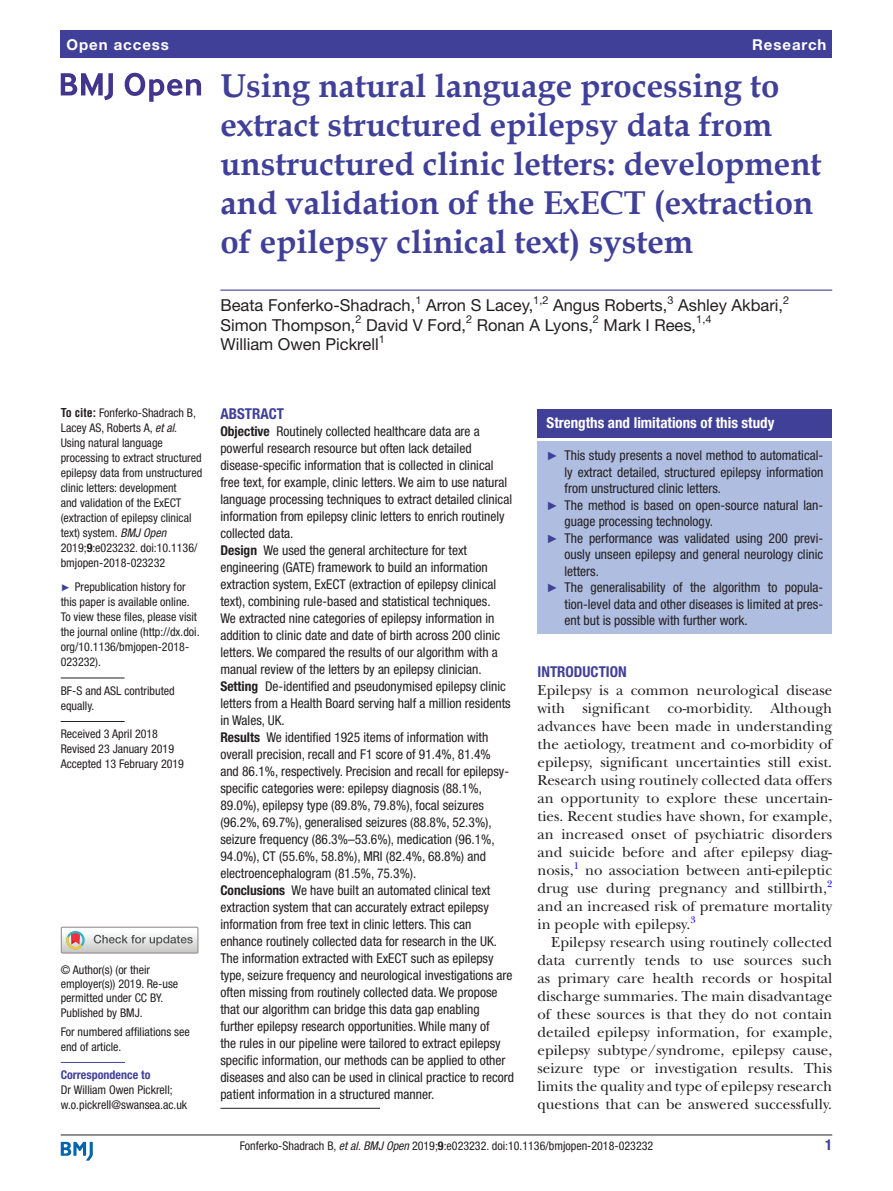
<style>
.page{position:relative;width:893px;height:1191px;background:#fff}
.page>*{position:absolute;margin:0;border:0;box-sizing:border-box;transform-origin:0 0}
.t1{font:700 33px/39px "Book Antiqua";color:#414099}
.t2{font:16.5px "Helvetica Neue LT Std";color:#231f20}
.t3{font:15px/18px "New Baskerville";color:#231f20;text-align:justify}
.t4{font:700 condensed 15px "Helvetica Neue LT Std";color:#fff}
.t5{font:700 condensed 15px "Helvetica Neue LT Std";color:#414099}
.t6{font:700 15px "Helvetica Neue LT Std";letter-spacing:.065em;color:#fff}
.t7{font:condensed 13.5px/17px "Helvetica Neue LT Std";color:#231f20}
.t8{font:condensed 12px/15px "Helvetica Neue LT Std";color:#231f20}
.t9{font:700 condensed 12px "Helvetica Neue LT Std";color:#414099}
.t10{font:10.95px "Helvetica Neue LT Std";color:#231f20}
.t11{font:9.9px "New Baskerville";color:#00f}
.s1{font-family:"Helvetica LT Std";font-weight:700}
.s2{font-style:italic}
.s3{font-weight:700}
.s4{font-family:"Arial";font-stretch:normal;font-size:9.75px;color:#414099}
.s5{font-family:"Arial";font-stretch:normal;font-size:12px;color:#414099}
</style>
<div class="page">
<hr style="left:61px;top:1134px;width:771px;height:1px;background:#231f20">
<svg style="left:61px;top:1141px;width:32px;height:19px"></svg>
<div style="left:61px;top:31px;width:771px;height:27px;background:#414099"></div>
<hr style="left:220px;top:289px;width:612px;height:2px;background:#414099">
<hr style="left:61px;top:677px;width:64px;height:1px;background:#231f20">
<hr style="left:61px;top:721px;width:64px;height:1px;background:#231f20">
<hr style="left:61px;top:1062px;width:64px;height:1px;background:#414099">
<svg style="left:61px;top:73px;width:52px;height:27px"></svg>
<svg style="left:125px;top:73px;width:76px;height:29px"></svg>
<div style="left:61px;top:926px;width:138px;height:27px;border:1px solid #969090"></div>
<svg style="left:61px;top:927px;width:137px;height:26px"></svg>
<hr style="left:220px;top:1108px;width:160px;height:1px;background:#231f20">
<div style="left:538px;top:409px;width:294px;height:28px;background:#414099"></div>
<div style="left:538px;top:441px;width:294px;height:193px;background:#afbde1"></div>
<p class="t6" style="left:66px;top:35px;width:104px">Open access</p>
<p class="t6" style="left:752px;top:35px;width:76px">Research</p>
<h1 class="t1" style="left:220px;top:66px;width:603px">Using natural language processing to extract structured epilepsy data from unstructured clinic letters: development and validation of the ExECT (extraction of epilepsy clinical text) system</h1>
<p class="t2" style="left:220px;top:296px;width:196px">Beata Fonferko-Shadrach,</p>
<p class="t10" style="left:415px;top:293px;width:8px">1</p>
<p class="t2" style="left:426px;top:296px;width:109px">Arron S Lacey,</p>
<p class="t10" style="left:533px;top:293px;width:17px">1,2</p>
<p class="t2" style="left:553px;top:296px;width:116px">Angus Roberts,</p>
<p class="t10" style="left:667px;top:293px;width:8px">3</p>
<p class="t2" style="left:678px;top:296px;width:107px">Ashley Akbari,</p>
<p class="t10" style="left:783px;top:293px;width:8px">2</p>
<p class="t2" style="left:220px;top:315px;width:137px">Simon Thompson,</p>
<p class="t10" style="left:355px;top:313px;width:8px">2</p>
<p class="t2" style="left:366px;top:315px;width:101px">David V Ford,</p>
<p class="t10" style="left:466px;top:313px;width:8px">2</p>
<p class="t2" style="left:477px;top:315px;width:118px">Ronan A Lyons,</p>
<p class="t10" style="left:593px;top:313px;width:8px">2</p>
<p class="t2" style="left:604px;top:315px;width:94px">Mark I Rees,</p>
<p class="t10" style="left:696px;top:313px;width:17px">1,4</p>
<p class="t2" style="left:220px;top:335px;width:160px">William Owen Pickrell</p>
<p class="t10" style="left:379px;top:332px;width:8px">1</p>
<p class="t8" style="left:61px;top:405px;width:143px"><span class="s1">To cite:</span> Fonferko-Shadrach B,<br>Lacey AS, Roberts A, <span class="s2">et al</span>.<br>Using natural language processing to extract structured epilepsy data from unstructured clinic letters: development<br>and validation of the ExECT (extraction of epilepsy clinical text) system. <span class="s2">BMJ Open<br></span>2019;<span class="s3">9</span>:e023232. doi:10.1136/ bmjopen-2018-023232</p>
<p class="t8" style="left:61px;top:579px;width:140px"><span class="s4">►</span> Prepublication history for this paper is available online.<br>To view these files, please visit the journal online (http://dx.doi. org/10.1136/bmjopen-2018-<br>023232).</p>
<p class="t8" style="left:61px;top:683px;width:115px">BF-S and ASL contributed equally.</p>
<p class="t8" style="left:61px;top:726px;width:125px">Received 3 April 2018<br>Revised 23 January 2019<br>Accepted 13 February 2019</p>
<p class="t8" style="left:61px;top:962px;width:119px;line-height:14.4px">© Author(s) (or their employer(s)) 2019. Re-use permitted under CC BY.<br>Published by BMJ.</p>
<p class="t8" style="left:61px;top:1024px;width:130px">For numbered affiliations see end of article.</p>
<p class="t9" style="left:61px;top:1067px;width:91px">Correspondence to</p>
<p class="t8" style="left:61px;top:1082px;width:128px">Dr William Owen Pickrell; w.o.pickrell@swansea.ac.uk</p>
<p class="t5" style="left:220px;top:405px;width:65px">Abstract</p>
<p class="t7" style="left:220px;top:423px;width:295px"><span class="s3">Objective</span> Routinely collected healthcare data are a powerful research resource but often lack detailed disease-specific information that is collected in clinical free text, for example, clinic letters. We aim to use natural language processing techniques to extract detailed clinical information from epilepsy clinic letters to enrich routinely collected data.<br><span class="s3">Design</span> We used the general architecture for text engineering (GATE) framework to build an information extraction system, ExECT (extraction of epilepsy clinical text), combining rule-based and statistical techniques.<br>We extracted nine categories of epilepsy information in addition to clinic date and date of birth across 200 clinic letters. We compared the results of our algorithm with a manual review of the letters by an epilepsy clinician.<br><span class="s3">Setting</span> De-identified and pseudonymised epilepsy clinic letters from a Health Board serving half a million residents in Wales, UK.<br><span class="s3">Results</span> We identified 1925 items of information with overall precision, recall and F1 score of 91.4%, 81.4%<br>and 86.1%, respectively. Precision and recall for epilepsy&shy;specific categories were: epilepsy diagnosis (88.1%, 89.0%), epilepsy type (89.8%, 79.8%), focal seizures (96.2%, 69.7%), generalised seizures (88.8%, 52.3%), seizure frequency (86.3%–53.6%), medication (96.1%, 94.0%), CT (55.6%, 58.8%), MRI (82.4%, 68.8%) and electroencephalogram (81.5%, 75.3%).<br><span class="s3">Conclusions</span> We have built an automated clinical text extraction system that can accurately extract epilepsy information from free text in clinic letters. This can enhance routinely collected data for research in the UK.<br>The information extracted with ExECT such as epilepsy type, seizure frequency and neurological investigations are often missing from routinely collected data. We propose that our algorithm can bridge this data gap enabling further epilepsy research opportunities. While many of<br>the rules in our pipeline were tailored to extract epilepsy specific information, our methods can be applied to other diseases and also can be used in clinical practice to record patient information in a structured manner.</p>
<p class="t4" style="left:547px;top:414px;width:229px">Strengths and limitations of this study</p>
<p class="t7" style="left:547px;top:447px;width:278px"><span class="s5">►</span> This study presents a novel method to automatical-</p>
<p class="t7" style="left:565px;top:463px;width:260px">ly extract detailed, structured epilepsy information</p>
<p class="t7" style="left:565px;top:480px;width:158px">from unstructured clinic letters.</p>
<p class="t7" style="left:547px;top:496px;width:278px"><span class="s5">►</span> The method is based on open-source natural lan-</p>
<p class="t7" style="left:565px;top:513px;width:150px">guage processing technology.</p>
<p class="t7" style="left:547px;top:529px;width:278px"><span class="s5">►</span> The performance was validated using 200 previ-</p>
<p class="t7" style="left:565px;top:546px;width:260px">ously unseen epilepsy and general neurology clinic</p>
<p class="t7" style="left:565px;top:562px;width:36px">letters.</p>
<p class="t7" style="left:547px;top:579px;width:278px"><span class="s5">►</span> The generalisability of the algorithm to popula-</p>
<p class="t7" style="left:565px;top:595px;width:260px">tion-level data and other diseases is limited at pres-</p>
<p class="t7" style="left:565px;top:612px;width:185px">ent but is possible with further work.</p>
<p class="t5" style="left:538px;top:663px;width:91px">Introduction</p>
<p class="t3" style="left:538px;top:681px;width:296px">Epilepsy is a common neurological disease with significant co-morbidity. Although advances have been made in understanding the aetiology, treatment and co-morbidity of epilepsy, significant uncertainties still exist.<br>Research using routinely collected data offers an opportunity to explore these uncertain&shy;ties. Recent studies have shown, for example, an increased onset of psychiatric disorders and suicide before and after epilepsy diag&shy;nosis,<sup>1</sup> no association between anti-epileptic drug use during pregnancy and stillbirth,</p>
<p class="t11" style="left:827px;top:877px;width:7px">2</p>
<p class="t3" style="left:538px;top:897px;width:296px">and an increased risk of premature mortality in people with epilepsy.</p>
<p class="t11" style="left:690px;top:913px;width:7px">3</p>
<p class="t3" style="left:538px;top:933px;width:296px;text-indent:14px">Epilepsy research using routinely collected data currently tends to use sources such as primary care health records or hospital discharge summaries. The main disadvantage of these sources is that they do not contain detailed epilepsy information, for example, epilepsy subtype/syndrome, epilepsy cause, seizure type or investigation results. This limits the quality and type of epilepsy research questions that can be answered successfully.</p>
<p class="t8" style="left:240px;top:1137px;width:415px">Fonferko-Shadrach B, <span class="s2">et al</span>. <span class="s2">BMJ Open</span> 2019;<span class="s3">9</span>:e023232. doi:10.1136/bmjopen-2018-023232</p>
<p class="t5" style="left:825px;top:1135px;width:9px">1</p>
</div>
